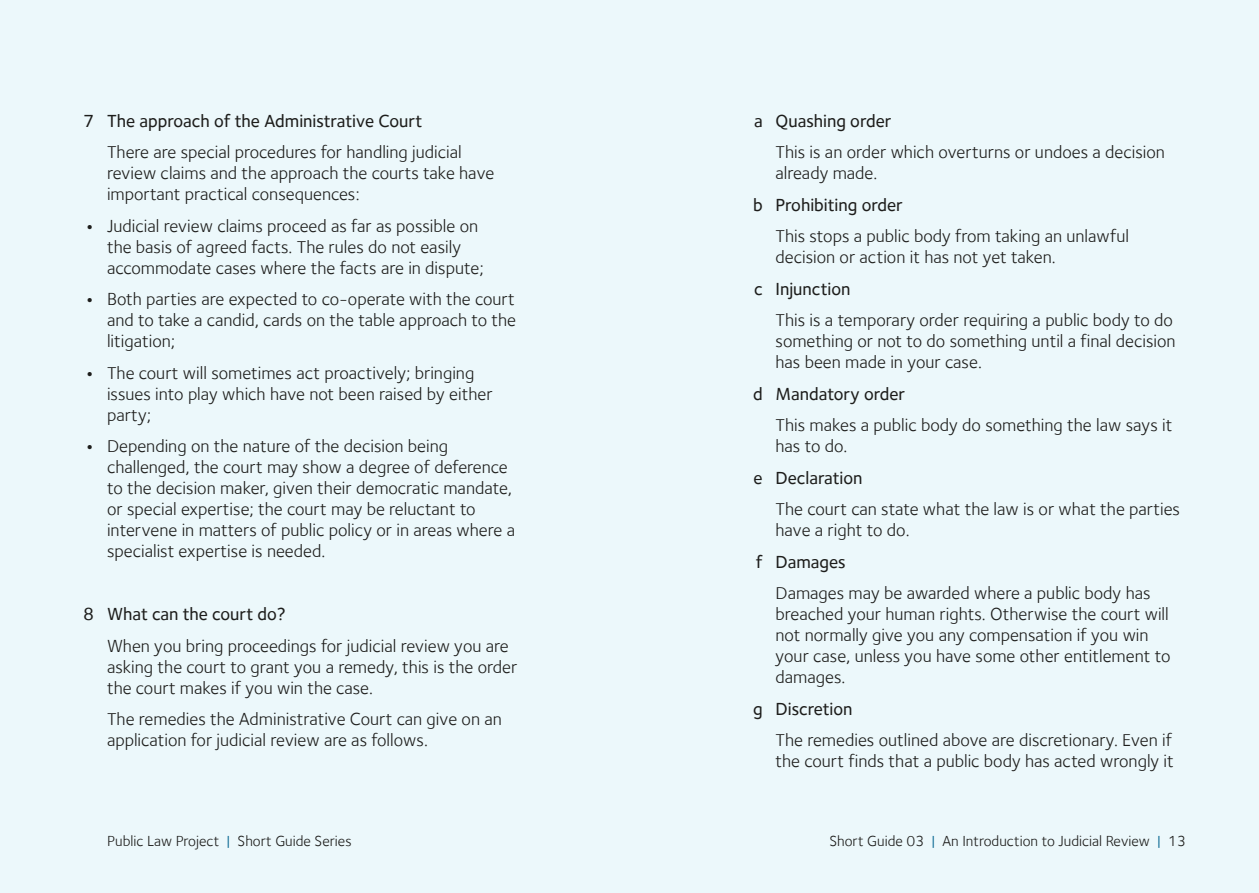
<style>
.page{position:relative;width:1259px;height:893px;background:#ecf8fb}
.page>*{position:absolute;margin:0;border:0;box-sizing:border-box;transform-origin:0 0}
.t1{font:18px/21px "Foundry Sterling";color:#1d1d1b}
.t2{font:500 18px "Foundry Sterling";color:#1d1d1b}
.t3{font:15px "Foundry Sterling";color:#1d1d1b}
.s1{font-weight:700}
.s2{color:#00638e}
</style>
<div class="page">
<p class="t2" style="left:83px;top:110px;width:340px">7 The approach of the Administrative Court</p>
<p class="t1" style="left:107px;top:141px;width:389px">There are special procedures for handling judicial review claims and the approach the courts take have important practical consequences:</p>
<p class="t1" style="left:107px;top:215px;width:378px;text-indent:-21px"><span class="s1">•</span> Judicial review claims proceed as far as possible on the basis of agreed facts. The rules do not easily accommodate cases where the facts are in dispute;</p>
<p class="t1" style="left:107px;top:288px;width:410px;text-align:justify;text-indent:-21px"><span class="s1">•</span> Both parties are expected to co-operate with the court and to take a candid, cards on the table approach to the litigation;</p>
<p class="t1" style="left:107px;top:362px;width:387px;text-indent:-21px"><span class="s1">•</span> The court will sometimes act proactively; bringing issues into play which have not been raised by either party;</p>
<p class="t1" style="left:107px;top:435px;width:409px;text-indent:-21px"><span class="s1">•</span> Depending on the nature of the decision being challenged, the court may show a degree of deference to the decision maker, given their democratic mandate, or special expertise; the court may be reluctant to intervene in matters of public policy or in areas where a specialist expertise is needed.</p>
<p class="t2" style="left:83px;top:604px;width:204px">8 What can the court do?</p>
<p class="t1" style="left:107px;top:635px;width:412px">When you bring proceedings for judicial review you are asking the court to grant you a remedy, this is the order the court makes if you win the case.</p>
<p class="t1" style="left:107px;top:708px;width:396px">The remedies the Administrative Court can give on an application for judicial review are as follows.</p>
<p class="t2" style="left:754px;top:110px;width:139px">a Quashing order</p>
<p class="t1" style="left:775px;top:141px;width:391px">This is an order which overturns or undoes a decision already made.</p>
<p class="t2" style="left:753px;top:194px;width:151px">b Prohibiting order</p>
<p class="t1" style="left:775px;top:225px;width:355px">This stops a public body from taking an unlawful decision or action it has not yet taken.</p>
<p class="t2" style="left:754px;top:278px;width:98px">c Injunction</p>
<p class="t1" style="left:775px;top:309px;width:401px">This is a temporary order requiring a public body to do something or not to do something until a final decision has been made in your case.</p>
<p class="t2" style="left:753px;top:383px;width:154px">d Mandatory order</p>
<p class="t1" style="left:775px;top:414px;width:398px">This makes a public body do something the law says it has to do.</p>
<p class="t2" style="left:753px;top:467px;width:110px">e Declaration</p>
<p class="t1" style="left:775px;top:498px;width:406px">The court can state what the law is or what the parties have a right to do.</p>
<p class="t2" style="left:756px;top:551px;width:91px">f Damages</p>
<p class="t1" style="left:775px;top:582px;width:396px">Damages may be awarded where a public body has breached your human rights. Otherwise the court will not normally give you any compensation if you win your case, unless you have some other entitlement to damages.</p>
<p class="t2" style="left:753px;top:698px;width:101px">g Discretion</p>
<p class="t1" style="left:775px;top:729px;width:400px">The remedies outlined above are discretionary. Even if the court finds that a public body has acted wrongly it</p>
<p class="t3" style="left:107px;top:832px;width:246px">Public Law Project <span class="s2">|</span> Short Guide Series</p>
<p class="t3" style="left:829px;top:832px;width:358px">Short Guide 03 <span class="s2">|</span> An Introduction to Judicial Review <span class="s2">|</span> 13</p>
</div>
